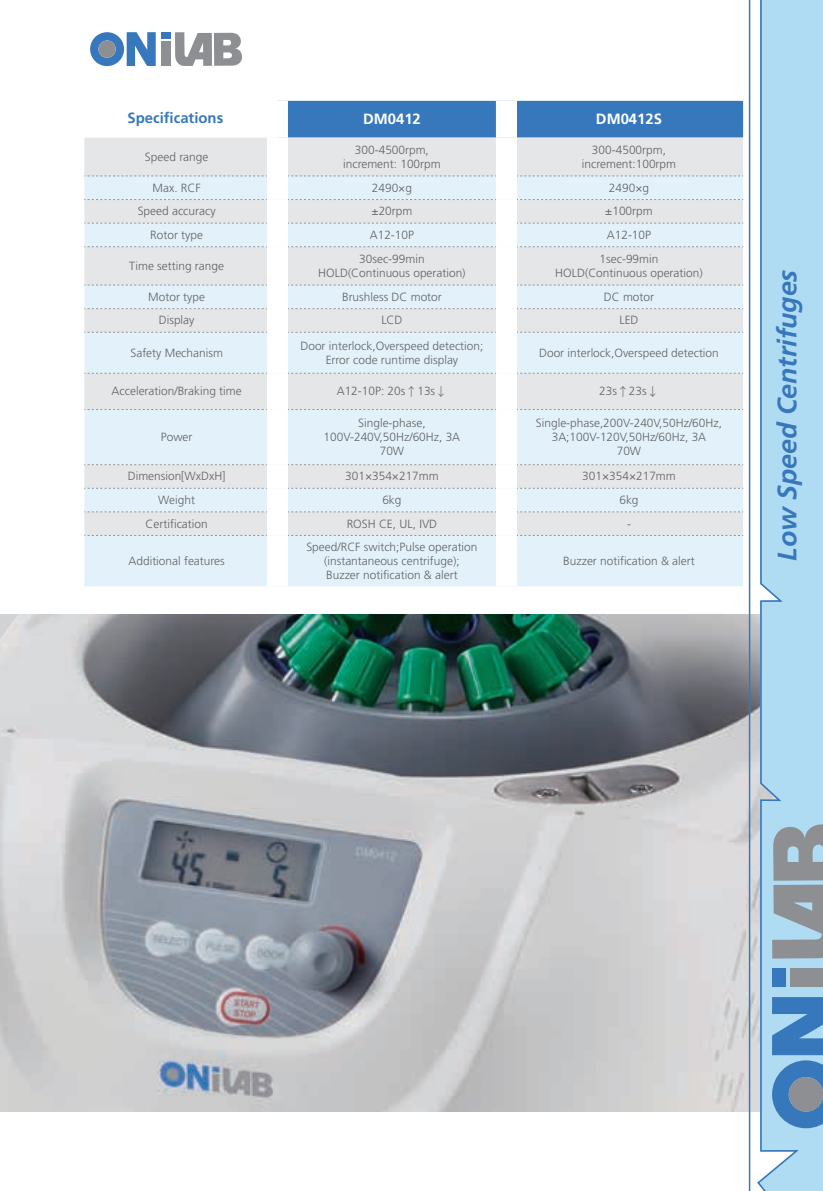
<style>
.page{position:relative;width:823px;height:1191px;background:#fff}
.page>*{position:absolute;margin:0;border:0;box-sizing:border-box;transform-origin:0 0}
.t1{font:italic 700 26.8px "Frutiger LT Std";color:#3778bd}
.t2{font:700 14.8px "Frutiger LT Std";color:#3778bd}
.t3{font:700 14.8px "Frutiger LT Std";color:#fff}
.t4{font:300 11.8px/14.2px "Frutiger LT Std";color:#636366;text-align:center}
.s1{font-family:"Source Han Sans CN"}
</style>
<div class="page">
<img style="left:0;top:614px;width:755px;height:497px">
<div style="left:288px;top:101px;width:454px;height:37px;background:#3778bd"></div>
<div style="left:84px;top:138px;width:658px;height:38px;background:#e5e6e8"></div>
<svg style="left:84px;top:177px;width:658px;height:409px;background:#e3ecf2"></svg>
<svg style="left:84px;top:464px;width:183px;height:1px"></svg>
<svg style="left:288px;top:464px;width:207px;height:1px"></svg>
<svg style="left:516px;top:464px;width:226px;height:1px"></svg>
<svg style="left:84px;top:488px;width:183px;height:1px"></svg>
<svg style="left:288px;top:488px;width:207px;height:1px"></svg>
<svg style="left:516px;top:488px;width:226px;height:1px"></svg>
<svg style="left:84px;top:176px;width:183px;height:1px"></svg>
<svg style="left:288px;top:176px;width:207px;height:1px"></svg>
<svg style="left:517px;top:176px;width:225px;height:1px"></svg>
<svg style="left:84px;top:199px;width:183px;height:1px"></svg>
<svg style="left:288px;top:199px;width:207px;height:1px"></svg>
<svg style="left:516px;top:199px;width:226px;height:1px"></svg>
<svg style="left:84px;top:223px;width:183px;height:1px"></svg>
<svg style="left:288px;top:223px;width:207px;height:1px"></svg>
<svg style="left:516px;top:223px;width:226px;height:1px"></svg>
<svg style="left:84px;top:246px;width:183px;height:1px"></svg>
<svg style="left:288px;top:246px;width:207px;height:1px"></svg>
<svg style="left:516px;top:246px;width:226px;height:1px"></svg>
<svg style="left:84px;top:285px;width:183px;height:1px"></svg>
<svg style="left:288px;top:285px;width:207px;height:1px"></svg>
<svg style="left:516px;top:285px;width:226px;height:1px"></svg>
<svg style="left:84px;top:308px;width:183px;height:1px"></svg>
<svg style="left:288px;top:308px;width:207px;height:1px"></svg>
<svg style="left:516px;top:308px;width:226px;height:1px"></svg>
<svg style="left:84px;top:332px;width:183px;height:1px"></svg>
<svg style="left:288px;top:332px;width:207px;height:1px"></svg>
<svg style="left:516px;top:332px;width:226px;height:1px"></svg>
<svg style="left:84px;top:373px;width:183px;height:1px"></svg>
<svg style="left:288px;top:373px;width:207px;height:1px"></svg>
<svg style="left:516px;top:373px;width:226px;height:1px"></svg>
<svg style="left:84px;top:511px;width:183px;height:1px"></svg>
<svg style="left:84px;top:535px;width:183px;height:1px"></svg>
<svg style="left:288px;top:511px;width:207px;height:1px"></svg>
<svg style="left:288px;top:535px;width:207px;height:1px"></svg>
<svg style="left:516px;top:511px;width:226px;height:1px"></svg>
<svg style="left:516px;top:535px;width:226px;height:1px"></svg>
<div style="left:495px;top:101px;width:21px;height:37px;background:#fff"></div>
<svg style="left:84px;top:409px;width:183px;height:1px"></svg>
<svg style="left:288px;top:409px;width:207px;height:1px"></svg>
<svg style="left:516px;top:409px;width:226px;height:1px"></svg>
<div style="left:267px;top:138px;width:21px;height:38px;background:#fff"></div>
<div style="left:495px;top:138px;width:21px;height:38px;background:#fff"></div>
<div style="left:267px;top:176px;width:21px;height:23px;background:#fff"></div>
<div style="left:495px;top:176px;width:21px;height:23px;background:#fff"></div>
<div style="left:267px;top:199px;width:21px;height:24px;background:#fff"></div>
<div style="left:495px;top:199px;width:21px;height:24px;background:#fff"></div>
<div style="left:267px;top:223px;width:21px;height:24px;background:#fff"></div>
<div style="left:495px;top:223px;width:21px;height:24px;background:#fff"></div>
<div style="left:267px;top:247px;width:21px;height:38px;background:#fff"></div>
<div style="left:495px;top:247px;width:21px;height:38px;background:#fff"></div>
<div style="left:267px;top:285px;width:21px;height:24px;background:#fff"></div>
<div style="left:495px;top:285px;width:21px;height:24px;background:#fff"></div>
<div style="left:267px;top:309px;width:21px;height:23px;background:#fff"></div>
<div style="left:495px;top:309px;width:21px;height:23px;background:#fff"></div>
<div style="left:267px;top:332px;width:21px;height:41px;background:#fff"></div>
<div style="left:495px;top:332px;width:21px;height:41px;background:#fff"></div>
<div style="left:267px;top:373px;width:21px;height:36px;background:#fff"></div>
<div style="left:495px;top:373px;width:21px;height:36px;background:#fff"></div>
<div style="left:267px;top:409px;width:21px;height:56px;background:#fff"></div>
<div style="left:495px;top:409px;width:21px;height:56px;background:#fff"></div>
<div style="left:267px;top:465px;width:21px;height:23px;background:#fff"></div>
<div style="left:495px;top:465px;width:21px;height:23px;background:#fff"></div>
<div style="left:267px;top:488px;width:21px;height:24px;background:#fff"></div>
<div style="left:495px;top:488px;width:21px;height:24px;background:#fff"></div>
<div style="left:267px;top:512px;width:21px;height:23px;background:#fff"></div>
<div style="left:495px;top:512px;width:21px;height:23px;background:#fff"></div>
<div style="left:267px;top:535px;width:21px;height:51px;background:#fff"></div>
<div style="left:495px;top:535px;width:21px;height:51px;background:#fff"></div>
<svg style="left:90px;top:32px;width:66px;height:34px"></svg>
<div style="left:161px;top:41px;width:9px;height:25px;background:#8d8f92"></div>
<div style="left:161px;top:33px;width:9px;height:6px;background:#3778bd"></div>
<svg style="left:175px;top:32px;width:67px;height:34px"></svg>
<hr style="left:748px;top:0;width:1px;height:1191px;background:#3778bd">
<svg style="left:755px;top:0;width:67px;height:1191px;background:#a7cde5"></svg>
<p class="t2" style="left:127px;top:109px;width:97px">Specifications</p>
<p class="t3" style="left:363px;top:110px;width:59px">DM0412</p>
<p class="t3" style="left:595px;top:110px;width:68px">DM0412S</p>
<p class="t4" style="left:145px;top:150px;width:65px">Speed range</p>
<p class="t4" style="left:343px;top:143px;width:99px">300-4500rpm, increment: 100rpm</p>
<p class="t4" style="left:581px;top:143px;width:96px">300-4500rpm, increment:100rpm</p>
<p class="t4" style="left:152px;top:181px;width:50px">Max. RCF</p>
<p class="t4" style="left:371px;top:181px;width:42px">2490×g</p>
<p class="t4" style="left:608px;top:181px;width:42px">2490×g</p>
<p class="t4" style="left:138px;top:204px;width:79px">Speed accuracy</p>
<p class="t4" style="left:371px;top:204px;width:42px">±20rpm</p>
<p class="t4" style="left:605px;top:204px;width:49px">±100rpm</p>
<p class="t4" style="left:150px;top:228px;width:54px">Rotor type</p>
<p class="t4" style="left:369px;top:228px;width:46px">A12-10P</p>
<p class="t4" style="left:606px;top:228px;width:46px">A12-10P</p>
<p class="t4" style="left:129px;top:259px;width:96px">Time setting range</p>
<p class="t4" style="left:318px;top:252px;width:149px">30sec-99min<br>HOLD(Continuous operation)</p>
<p class="t4" style="left:555px;top:252px;width:149px">1sec-99min<br>HOLD(Continuous operation)</p>
<p class="t4" style="left:148px;top:290px;width:58px">Motor type</p>
<p class="t4" style="left:342px;top:290px;width:101px">Brushless DC motor</p>
<p class="t4" style="left:603px;top:290px;width:52px">DC motor</p>
<p class="t4" style="left:159px;top:313px;width:37px">Display</p>
<p class="t4" style="left:381px;top:313px;width:23px">LCD</p>
<p class="t4" style="left:619px;top:313px;width:21px">LED</p>
<p class="t4" style="left:130px;top:346px;width:94px">Safety Mechanism</p>
<p class="t4" style="left:300px;top:338px;width:184px">Door interlock,Overspeed detection;<br>Error code runtime display</p>
<p class="t4" style="left:539px;top:346px;width:181px">Door interlock,Overspeed detection</p>
<p class="t4" style="left:111px;top:384px;width:131px">Acceleration/Braking time</p>
<p class="t4" style="left:336px;top:384px;width:112px">A12-10P: 20s<span class="s1">↑</span>13s<span class="s1">↓</span></p>
<p class="t4" style="left:599px;top:384px;width:61px">23s<span class="s1">↑</span>23s<span class="s1">↓</span></p>
<p class="t4" style="left:161px;top:430px;width:33px">Power</p>
<p class="t4" style="left:323px;top:416px;width:138px">Single-phase,<br>100V-240V,50Hz/60Hz, 3A<br>70W</p>
<p class="t4" style="left:535px;top:416px;width:187px">Single-phase,200V-240V,50Hz/60Hz,<br>3A;100V-120V,50Hz/60Hz, 3A<br>70W</p>
<p class="t4" style="left:128px;top:469px;width:99px">Dimension[WxDxH]</p>
<p class="t4" style="left:345px;top:469px;width:95px">301×354×217mm</p>
<p class="t4" style="left:582px;top:469px;width:95px">301×354×217mm</p>
<p class="t4" style="left:158px;top:493px;width:38px">Weight</p>
<p class="t4" style="left:382px;top:493px;width:21px">6kg</p>
<p class="t4" style="left:619px;top:493px;width:21px">6kg</p>
<p class="t4" style="left:145px;top:516px;width:64px">Certification</p>
<p class="t4" style="left:346px;top:516px;width:92px">ROSH CE, UL, IVD</p>
<p class="t4" style="left:626px;top:516px;width:5px">-</p>
<p class="t4" style="left:128px;top:554px;width:98px">Additional features</p>
<p class="t4" style="left:306px;top:539px;width:172px">Speed/RCF switch;Pulse operation (instantaneous centrifuge);<br>Buzzer notification &amp; alert</p>
<p class="t4" style="left:563px;top:554px;width:133px">Buzzer notification &amp; alert</p>
<h1 class="t1" style="left:771px;top:561px;width:293px;rotate:-90deg">Low Speed Centrifuges</h1>
</div>
